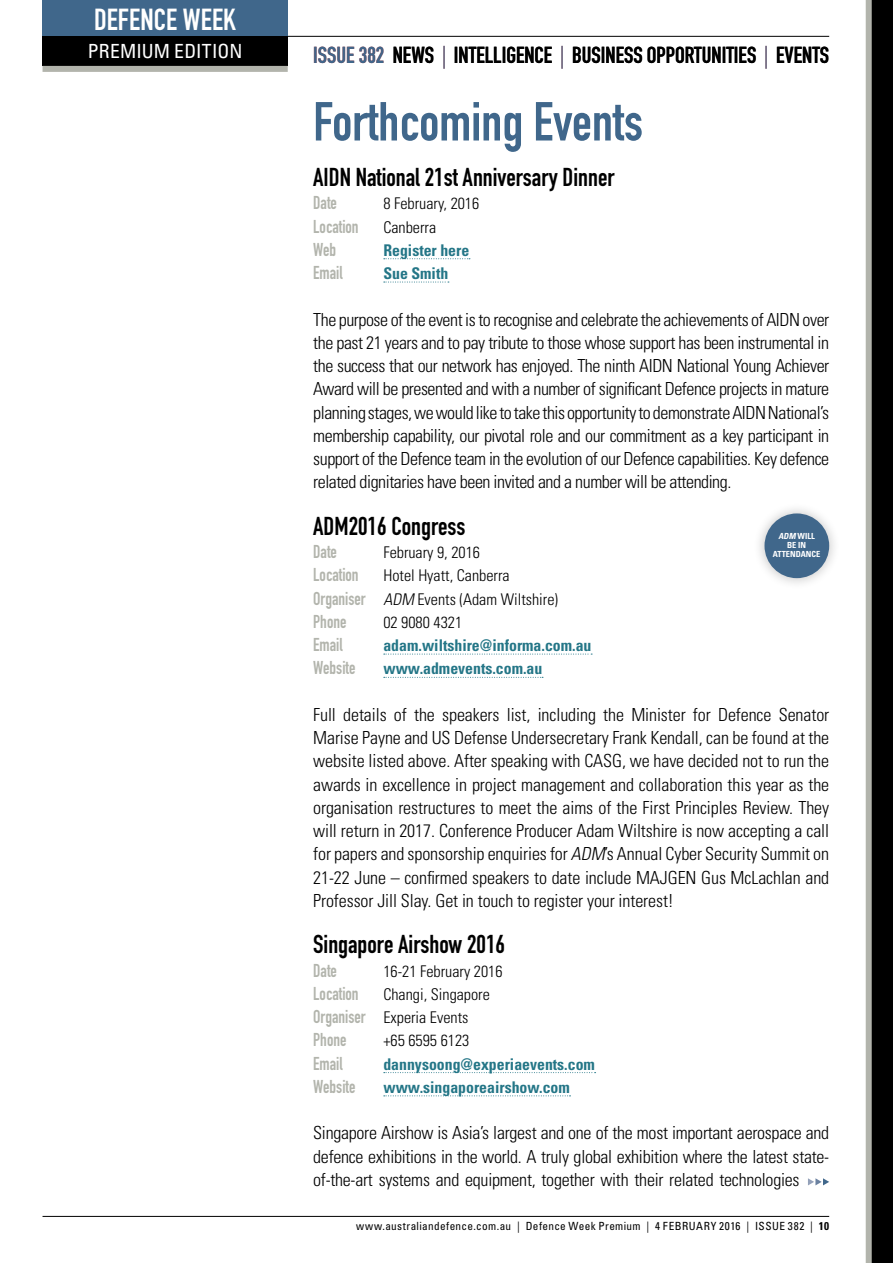
<style>
.page{position:relative;width:893px;height:1263px;background:#fff}
.page>*{position:absolute;margin:0;border:0;box-sizing:border-box;transform-origin:0 0}
.event_heading{font:54px "DIN Engschrift Std";color:#40678b}
.t1{font:30px "DIN Engschrift Std";letter-spacing:.005em;color:#fff}
.event_name{font:25.5px "DIN Engschrift Std";color:#000}
.t2{font:22.8px "DIN Engschrift Std";color:#000}
.t3{font:condensed 19.5px "Univers LT Std";letter-spacing:.01em;color:#fff}
.event_details{font:18.3px "DIN Engschrift Std";color:#b2b4ac;scale:.94 1}
.event_body{font:300 condensed 18px/23.2px "Univers LT Std";letter-spacing:-.015em;color:#000;text-align:justify}
.event_details-2{font:300 condensed 16.2px "Univers LT Std";color:#000}
.event_details-3{font:700 condensed 16.2px "Univers LT Std";color:#247687}
.folio{font:condensed 11.25px "Univers LT Std";letter-spacing:.035em;color:#000}
.t4{font:700 condensed 8.4px/9.1px "Univers LT Std";color:#fff;text-align:center}
.s1{color:#40678b}
.s2{font-family:"DIN Engschrift Std";font-weight:400;font-stretch:normal;font-size:18.3px;color:#b2b4ac}
.s3{font-style:italic}
.s4{font-weight:700}
</style>
<div class="page">
<hr style="left:43px;top:1216px;width:786px;height:1px;background:#000">
<hr style="left:43px;top:36px;width:786px;height:1px;background:#000">
<div style="left:43px;top:0;width:245px;height:48px;background:#40678b"></div>
<div style="left:43px;top:36px;width:245px;height:30px;background:#000"></div>
<div style="left:43px;top:66px;width:245px;height:6px;background:#b2b4ac"></div>
<svg style="left:808px;top:1178px;width:21px;height:7px"></svg>
<div style="left:872px;top:0;width:21px;height:1263px;background:#000"></div>
<div style="left:866px;top:0;width:6px;height:1263px;background:#b2b4ac"></div>
<svg style="left:384px;top:258px;width:86px;height:1px"></svg>
<svg style="left:384px;top:282px;width:65px;height:1px"></svg>
<svg style="left:384px;top:654px;width:208px;height:1px"></svg>
<svg style="left:384px;top:677px;width:159px;height:1px"></svg>
<svg style="left:384px;top:1072px;width:212px;height:1px"></svg>
<svg style="left:384px;top:1095px;width:186px;height:1px"></svg>
<div style="left:753px;top:502px;width:88px;height:88px;background:#000;opacity:.25"></div>
<div style="left:764px;top:513px;width:65px;height:65px;background:#40678b;border-radius:50%"></div>
<h2 class="t1" style="left:94px;top:2px;width:143px">DEFENCE WEEK</h2>
<p class="t3" style="left:88px;top:38px;width:156px">PREMIUM EDITION</p>
<p class="t2" style="left:313px;top:41px;width:517px"><span class="s1">ISSUE 382</span> NEWS <span class="s1">|</span> INTELLIGENCE <span class="s1">|</span> BUSINESS OPPORTUNITIES <span class="s1">|</span> EVENTS</p>
<p class="event_heading" style="left:313px;top:90px;width:331px">Forthcoming Events</p>
<p class="event_name" style="left:313px;top:162px;width:303px">AIDN National 21st Anniversary Dinner</p>
<p class="event_details" style="left:313px;top:192px;width:27px">Date</p>
<p class="event_details-2" style="left:383px;top:194px;width:97px">8 February, 2016</p>
<p class="event_details" style="left:313px;top:215px;width:50px">Location</p>
<p class="event_details-2" style="left:383px;top:217px;width:54px">Canberra</p>
<p class="event_details" style="left:313px;top:239px;width:26px">Web</p>
<p class="event_details-3" style="left:383px;top:240px;width:87px">Register here</p>
<p class="event_details" style="left:313px;top:262px;width:33px">Email</p>
<p class="event_details-3" style="left:383px;top:263px;width:66px">Sue Smith</p>
<p class="event_body" style="left:313px;top:308px;width:517px">The purpose of the event is to recognise and celebrate the achievements of AIDN over the past 21 years and to pay tribute to those whose support has been instrumental in the success that our network has enjoyed. The ninth AIDN National Young Achiever Award will be presented and with a number of significant Defence projects in mature planning stages, we would like to take this opportunity to demonstrate AIDN National’s membership capability, our pivotal role and our commitment as a key participant in support of the Defence team in the evolution of our Defence capabilities. Key defence related dignitaries have been invited and a number will be attending.</p>
<p class="event_name" style="left:313px;top:511px;width:154px">ADM2016 Congress</p>
<p class="event_details" style="left:313px;top:541px;width:27px">Date</p>
<p class="event_details-2" style="left:383px;top:543px;width:98px">February 9, 2016</p>
<p class="event_details" style="left:313px;top:564px;width:50px">Location</p>
<p class="event_details-2" style="left:383px;top:566px;width:128px">Hotel Hyatt, Canberra</p>
<p class="event_details-2" style="left:313px;top:589px;width:246px"><span class="s2">Organiser</span> <span class="s3">ADM</span> Events (Adam Wiltshire)</p>
<p class="event_details" style="left:313px;top:611px;width:37px">Phone</p>
<p class="event_details-2" style="left:383px;top:612px;width:80px">02 9080 4321</p>
<p class="event_details" style="left:313px;top:634px;width:33px">Email</p>
<p class="event_details-3" style="left:383px;top:635px;width:210px">adam.wiltshire@informa.com.au</p>
<p class="event_details" style="left:313px;top:657px;width:46px">Website</p>
<p class="event_details-3" style="left:383px;top:659px;width:160px">www.admevents.com.au</p>
<p class="event_body" style="left:313px;top:703px;width:518px">Full details of the speakers list, including the Minister for Defence Senator Marise Payne and US Defense Undersecretary Frank Kendall, can be found at the website listed above. After speaking with CASG, we have decided not to run the awards in excellence in project management and collaboration this year as the organisation restructures to meet the aims of the First Principles Review. They will return in 2017. Conference Producer Adam Wiltshire is now accepting a call for papers and sponsorship enquiries for <span class="s3">ADM</span>’s Annual Cyber Security Summit on 21-22 June – confirmed speakers to date include MAJGEN Gus McLachlan and Professor Jill Slay. Get in touch to register your interest!</p>
<p class="event_name" style="left:313px;top:929px;width:193px">Singapore Airshow 2016</p>
<p class="event_details" style="left:313px;top:959px;width:27px">Date</p>
<p class="event_details-2" style="left:383px;top:961px;width:121px">16-21 February 2016</p>
<p class="event_details" style="left:313px;top:983px;width:50px">Location</p>
<p class="event_details-2" style="left:383px;top:984px;width:108px">Changi, Singapore</p>
<p class="event_details-2" style="left:313px;top:1008px;width:157px"><span class="s2">Organiser</span> Experia Events</p>
<p class="event_details" style="left:313px;top:1029px;width:37px">Phone</p>
<p class="event_details-2" style="left:383px;top:1031px;width:87px">+65 6595 6123</p>
<p class="event_details" style="left:313px;top:1052px;width:33px">Email</p>
<p class="event_details-3" style="left:383px;top:1054px;width:213px">dannysoong@experiaevents.com</p>
<p class="event_details" style="left:313px;top:1076px;width:46px">Website</p>
<p class="event_details-3" style="left:383px;top:1077px;width:188px">www.singaporeairshow.com</p>
<p class="event_body" style="left:313px;top:1121px;width:517px">Singapore Airshow is Asia’s largest and one of the most important aerospace and defence exhibitions in the world. A truly global exhibition where the latest state&shy;of-the-art systems and equipment, together with their related technologies</p>
<p class="t4" style="left:773px;top:531px;width:49px"><span class="s3">ADM</span> WILL<br>BE IN<br>ATTENDANCE</p>
<p class="folio" style="left:356px;top:1219px;width:475px">www.australiandefence.com.au | Defence Week Premium | 4 FEBRUARY 2016 | ISSUE 382 | <span class="s4">10</span></p>
</div>
